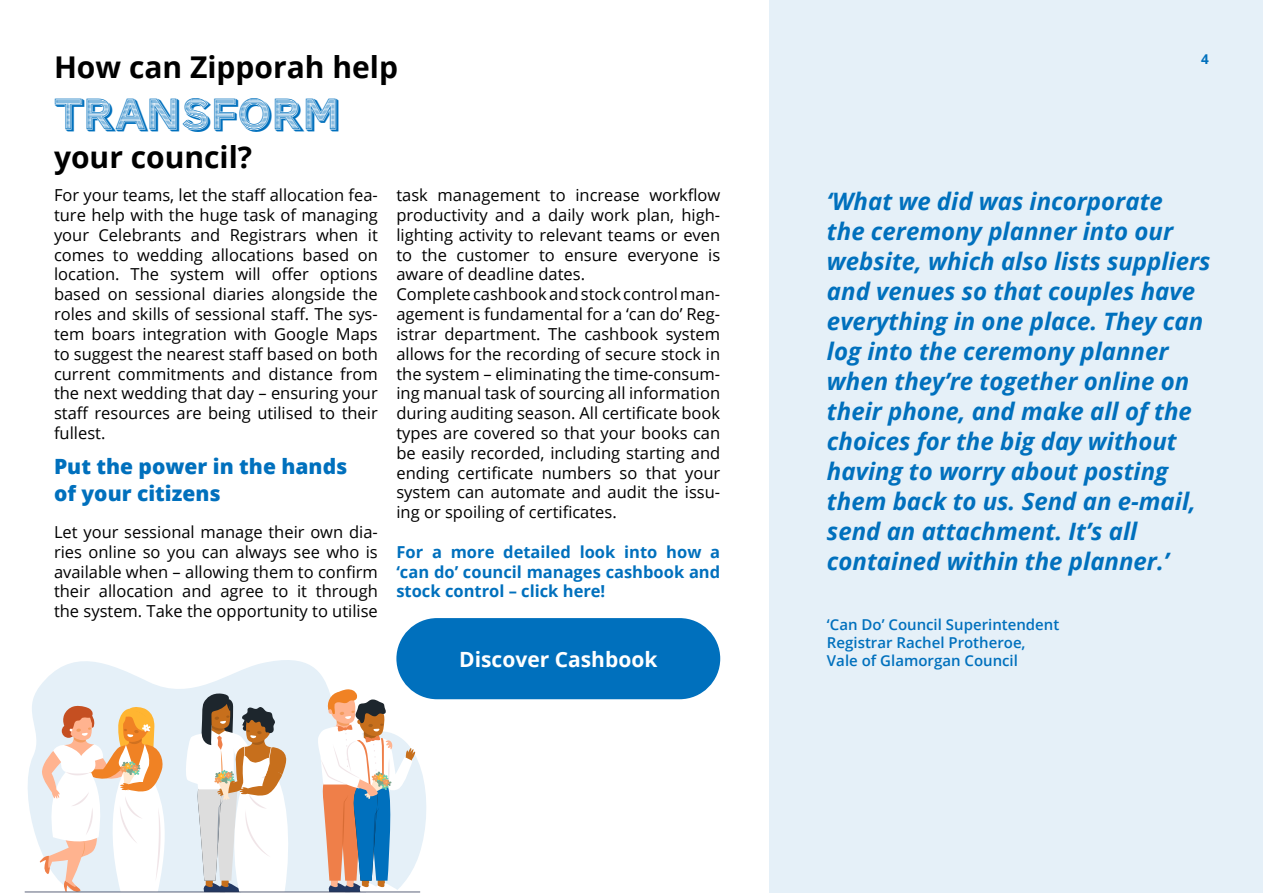
<style>
.page{position:relative;width:1263px;height:893px;background:#fff}
.page>*{position:absolute;margin:0;border:0;box-sizing:border-box;transform-origin:0 0}
.t1{font:45px "AW Conqueror Std Carved";color:#0070bd}
.t2{font:700 30px "Open Sans";color:#000}
.t3{font:italic 700 24px/30px "Open Sans";color:#0070bd}
.t4{font:800 21px/27px "Open Sans";color:#0070bd}
.t5{font:700 21px "Open Sans";color:#fff}
.t6{font:16.5px/19.8px "Open Sans";color:#000;text-align:justify}
.t7{font:700 16.5px/19.8px "Open Sans";color:#0070bd;text-align:justify}
.t8{font:600 15px/18px "Open Sans";color:#0070bd}
.t9{font:700 13.5px "Open Sans";color:#0070bd}
</style>
<div class="page">
<div style="left:770px;top:0;width:493px;height:893px;background:#e5f0f8"></div>
<div style="left:396px;top:618px;width:324px;height:81px;background:#0070bd;border-radius:41px"></div>
<svg style="left:24px;top:640px;width:412px;height:252px"></svg>
<svg style="left:40px;top:705px;width:133px;height:187px"></svg>
<svg style="left:317px;top:689px;width:99px;height:203px"></svg>
<svg style="left:183px;top:693px;width:110px;height:199px"></svg>
<hr style="left:25px;top:892px;width:395px;height:1px;background:#283250">
<p class="t2" style="left:54px;top:46px;width:345px">How can Zipporah help</p>
<p class="t1" style="left:54px;top:90px;width:288px">TRANSFORM</p>
<p class="t2" style="left:54px;top:136px;width:200px">your council?</p>
<p class="t9" style="left:1201px;top:50px;width:9px">4</p>
<p class="t6" style="left:54px;top:185px;width:325px">For your teams, let the staff allocation fea&shy;ture help with the huge task of managing your Celebrants and Registrars when it comes to wedding allocations based on location. The system will offer options based on sessional diaries alongside the roles and skills of sessional staff. The sys&shy;tem boars integration with Google Maps to suggest the nearest staff based on both current commitments and distance from the next wedding that day – ensuring your staff resources are being utilised to their fullest.</p>
<p class="t4" style="left:54px;top:452px;width:295px">Put the power in the hands of your citizens</p>
<p class="t6" style="left:54px;top:522px;width:325px">Let your sessional manage their own dia&shy;ries online so you can always see who is available when – allowing them to confirm their allocation and agree to it through the system. Take the opportunity to utilise</p>
<p class="t6" style="left:396px;top:185px;width:325px">task management to increase workflow productivity and a daily work plan, high&shy;lighting activity to relevant teams or even to the customer to ensure everyone is aware of deadline dates.</p>
<p class="t6" style="left:396px;top:284px;width:325px">Complete cashbook and stock control man&shy;agement is fundamental for a ‘can do’ Reg&shy;istrar department. The cashbook system allows for the recording of secure stock in the system – eliminating the time-consum&shy;ing manual task of sourcing all information during auditing season. All certificate book types are covered so that your books can be easily recorded, including starting and ending certificate numbers so that your system can automate and audit the issu&shy;ing or spoiling of certificates.</p>
<p class="t7" style="left:396px;top:541px;width:325px">For a more detailed look into how a ‘can do’ council manages cashbook and stock control – click here!</p>
<p class="t3" style="left:827px;top:186px;width:385px">‘What we did was incorporate<br>the ceremony planner into our website, which also lists suppliers and venues so that couples have everything in one place. They can log into the ceremony planner when they’re together online on their phone, and make all of the choices for the big day without having to worry about posting them back to us. Send an e-mail, send an attachment. It’s all contained within the planner.’</p>
<p class="t8" style="left:827px;top:615px;width:234px">‘Can Do’ Council Superintendent<br>Registrar Rachel Protheroe,</p>
<p class="t5" style="left:459px;top:644px;width:200px">Discover Cashbook</p>
<p class="t8" style="left:827px;top:651px;width:192px">Vale of Glamorgan Council</p>
</div>
